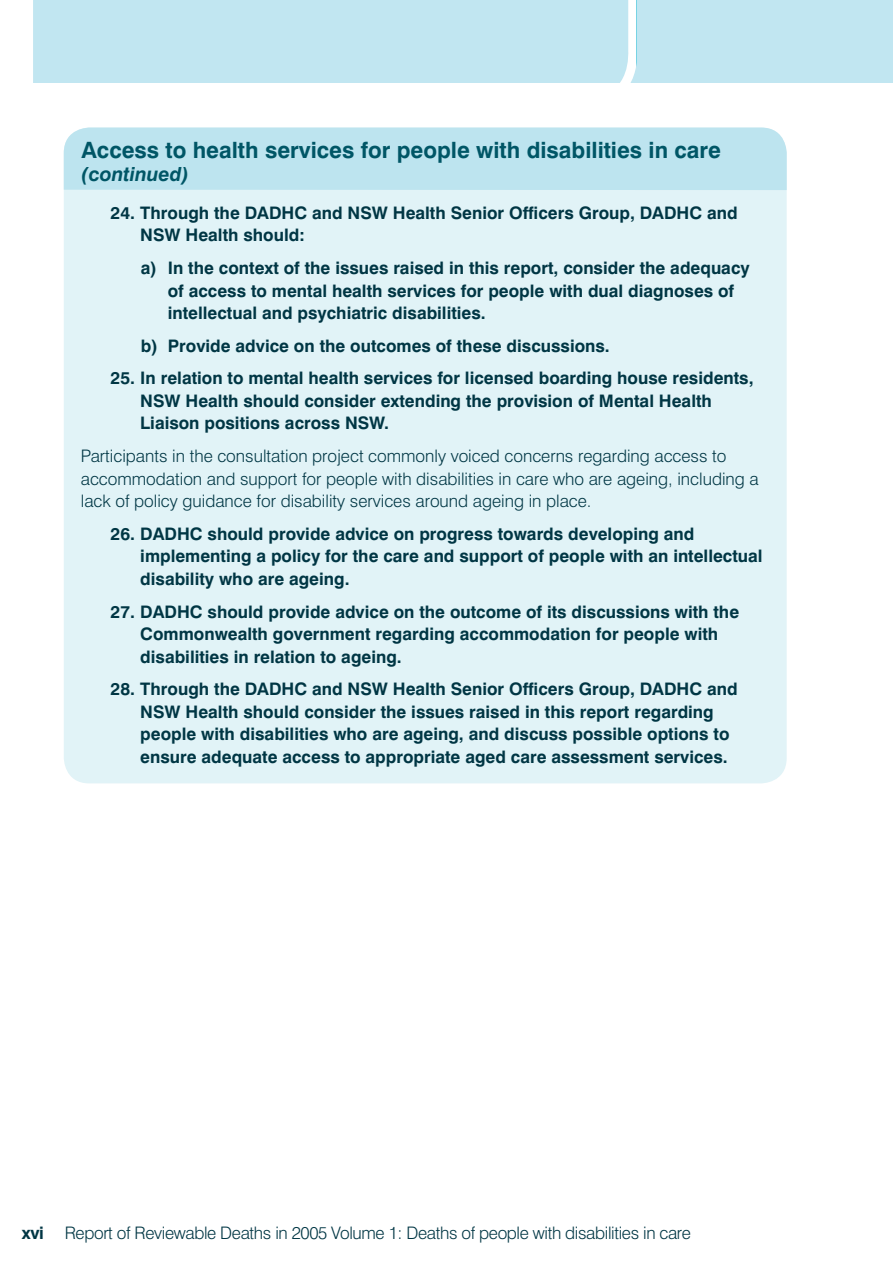
<style>
.page{position:relative;width:893px;height:1263px;background:#fff}
.page>*{position:absolute;margin:0;border:0;box-sizing:border-box;transform-origin:0 0}
.t1{font:700 22.5px "Swiss 721 BT";color:#005666}
.t2{font:italic 700 19.5px "Swiss 721 BT";color:#005666}
.t3{font:700 17.25px/22.5px "Swiss 721 BT";color:#003644}
.t4{font:300 17.25px/22.5px "Swiss 721 BT";color:#003644}
.t5{font:300 17.25px "Swiss 721 BT";letter-spacing:-.02em;color:#003644}
.s1{font-weight:700}
</style>
<div class="page">
<div style="left:631px;top:0;width:262px;height:83px;background:#c1e6f1"></div>
<div style="left:33px;top:0;width:598px;height:83px;background:#c1e6f1"></div>
<div style="left:64px;top:190px;width:723px;height:593px;background:#e1f3f7"></div>
<div style="left:64px;top:128px;width:723px;height:62px;background:#bde4ef"></div>
<h1 class="t1" style="left:81px;top:136px;width:641px">Access to health services for people with disabilities in care</h1>
<p class="t2" style="left:81px;top:162px;width:109px">(continued)</p>
<p class="t3" style="left:140px;top:201px;width:599px;text-indent:-30px">24. Through the DADHC and NSW Health Senior Officers Group, DADHC and<br>NSW Health should:</p>
<p class="t3" style="left:168px;top:256px;width:583px;text-indent:-27px">a) In the context of the issues raised in this report, consider the adequacy of access to mental health services for people with dual diagnoses of intellectual and psychiatric disabilities.</p>
<p class="t3" style="left:141px;top:334px;width:470px">b) Provide advice on the outcomes of these discussions.</p>
<p class="t3" style="left:140px;top:367px;width:615px;text-indent:-30px">25. In relation to mental health services for licensed boarding house residents,<br>NSW Health should consider extending the provision of Mental Health<br>Liaison positions across NSW.</p>
<p class="t4" style="left:81px;top:445px;width:679px">Participants in the consultation project commonly voiced concerns regarding access to accommodation and support for people with disabilities in care who are ageing, including a lack of policy guidance for disability services around ageing in place.</p>
<p class="t3" style="left:140px;top:522px;width:624px;text-indent:-30px">26. DADHC should provide advice on progress towards developing and implementing a policy for the care and support of people with an intellectual disability who are ageing.</p>
<p class="t3" style="left:140px;top:600px;width:600px;text-indent:-30px">27. DADHC should provide advice on the outcome of its discussions with the<br>Commonwealth government regarding accommodation for people with disabilities in relation to ageing.</p>
<p class="t3" style="left:140px;top:678px;width:599px;text-indent:-30px">28. Through the DADHC and NSW Health Senior Officers Group, DADHC and NSW Health should consider the issues raised in this report regarding people with disabilities who are ageing, and discuss possible options to ensure adequate access to appropriate aged care assessment services.</p>
<p class="t5" style="left:22px;top:1222px;width:671px"><span class="s1">xvi</span> Report of Reviewable Deaths in 2005 Volume 1: Deaths of people with disabilities in care</p>
</div>
